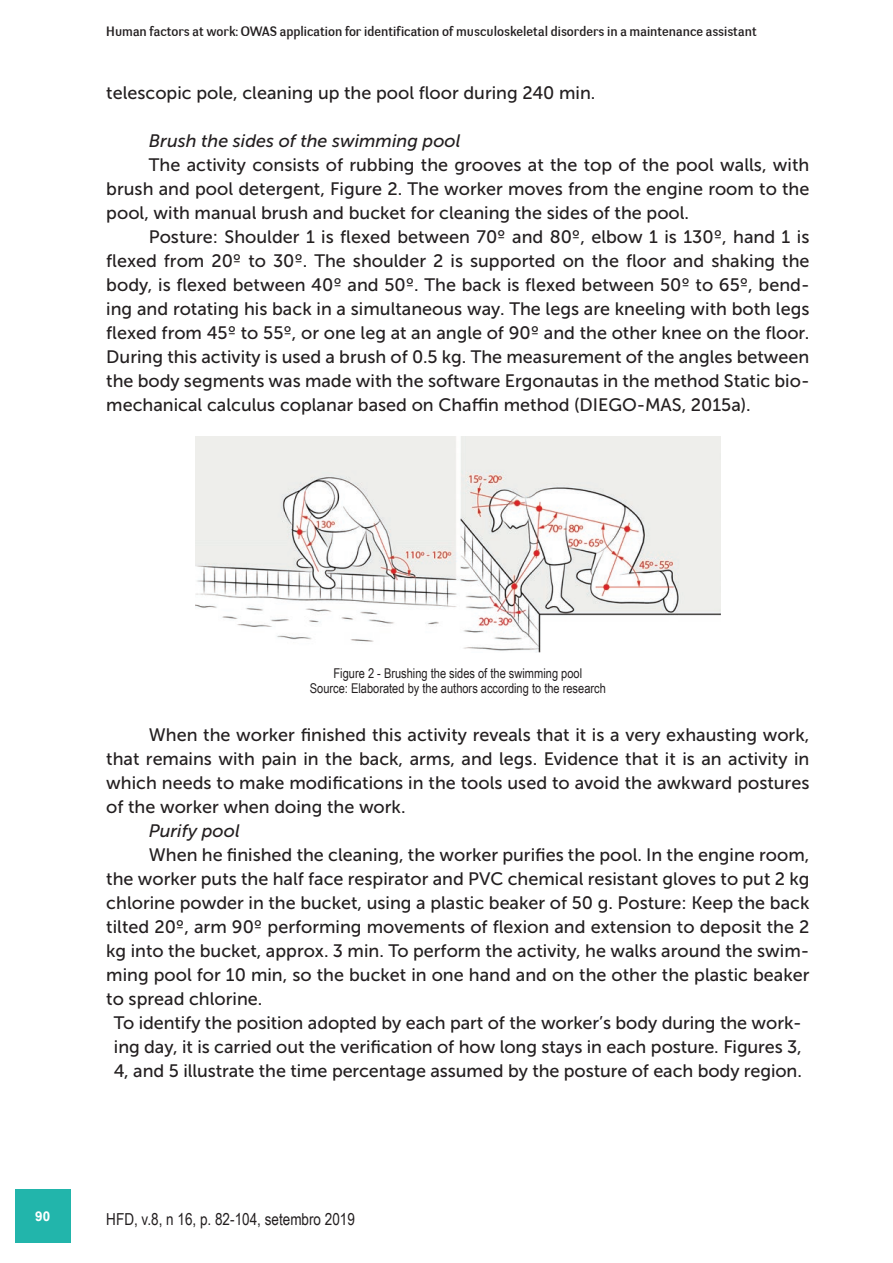
<style>
.page{position:relative;width:893px;height:1263px;background:#fff}
.page>*{position:absolute;margin:0;border:0;box-sizing:border-box;transform-origin:0 0}
.t1{font:18px/24px "Museo Sans 500";color:#231f20;text-align:justify}
.t2{font:italic 18px "Museo Sans 500";color:#231f20}
.t3{font:16.5px "Arial Narrow";color:#231f20}
.t4{font:13.5px "Negotiate Free";color:#231f20}
.t5{font:13.5px/15px "Arial Narrow";color:#231f20;text-align:center}
.t6{font:700 13.5px "Arial";color:#fff}
</style>
<div class="page">
<div style="left:15px;top:1189px;width:55px;height:53px;background:#22b5ab"></div>
<img style="left:195px;top:437px;width:525px;height:216px">
<p class="t4" style="left:106px;top:23px;width:652px">Human factors at work: OWAS application for identification of musculoskeletal disorders in a maintenance assistant</p>
<p class="t1" style="left:106px;top:80px;width:491px">telescopic pole, cleaning up the pool floor during 240 min.</p>
<p class="t2" style="left:149px;top:130px;width:313px">Brush the sides of the swimming pool</p>
<p class="t1" style="left:106px;top:152px;width:705px;text-indent:43px">The activity consists of rubbing the grooves at the top of the pool walls, with brush and pool detergent, Figure 2. The worker moves from the engine room to the pool, with manual brush and bucket for cleaning the sides of the pool.</p>
<p class="t1" style="left:106px;top:224px;width:705px;text-indent:43px">Posture: Shoulder 1 is flexed between 70º and 80º, elbow 1 is 130º, hand 1 is flexed from 20º to 30º. The shoulder 2 is supported on the floor and shaking the body, is flexed between 40º and 50º. The back is flexed between 50º to 65º, bend&shy;ing and rotating his back in a simultaneous way. The legs are kneeling with both legs flexed from 45º to 55º, or one leg at an angle of 90º and the other knee on the floor.<br>During this activity is used a brush of 0.5 kg. The measurement of the angles between the body segments was made with the software Ergonautas in the method Static bio&shy;mechanical calculus coplanar based on Chaffin method (DIEGO-MAS, 2015a).</p>
<p class="t6" style="left:35px;top:1207px;width:17px">90</p>
<p class="t5" style="left:310px;top:665px;width:298px">Figure 2 - Brushing the sides of the swimming pool<br>Source: Elaborated by the authors according to the research</p>
<p class="t1" style="left:106px;top:722px;width:705px;text-indent:43px">When the worker finished this activity reveals that it is a very exhausting work, that remains with pain in the back, arms, and legs. Evidence that it is an activity in which needs to make modifications in the tools used to avoid the awkward postures of the worker when doing the work.</p>
<p class="t2" style="left:149px;top:820px;width:92px">Purify pool</p>
<p class="t1" style="left:149px;top:842px;width:662px">When he finished the cleaning, the worker purifies the pool. In the engine room,</p>
<p class="t1" style="left:106px;top:866px;width:705px">the worker puts the half face respirator and PVC chemical resistant gloves to put 2 kg</p>
<p class="t1" style="left:106px;top:890px;width:705px">chlorine powder in the bucket, using a plastic beaker of 50 g. Posture: Keep the back</p>
<p class="t1" style="left:106px;top:914px;width:705px">tilted 20º, arm 90º performing movements of flexion and extension to deposit the 2</p>
<p class="t1" style="left:106px;top:938px;width:704px">kg into the bucket, approx. 3 min. To perform the activity, he walks around the swim-</p>
<p class="t1" style="left:106px;top:962px;width:705px">ming pool for 10 min, so the bucket in one hand and on the other the plastic beaker</p>
<p class="t1" style="left:106px;top:986px;width:158px">to spread chlorine.</p>
<p class="t1" style="left:114px;top:1010px;width:689px">To identify the position adopted by each part of the worker’s body during the work-</p>
<p class="t1" style="left:114px;top:1034px;width:689px">ing day, it is carried out the verification of how long stays in each posture. Figures 3,</p>
<p class="t1" style="left:114px;top:1058px;width:690px">4, and 5 illustrate the time percentage assumed by the posture of each body region.</p>
<p class="t3" style="left:106px;top:1206px;width:250px">HFD, v.8, n 16, p. 82-104, setembro 2019</p>
</div>
